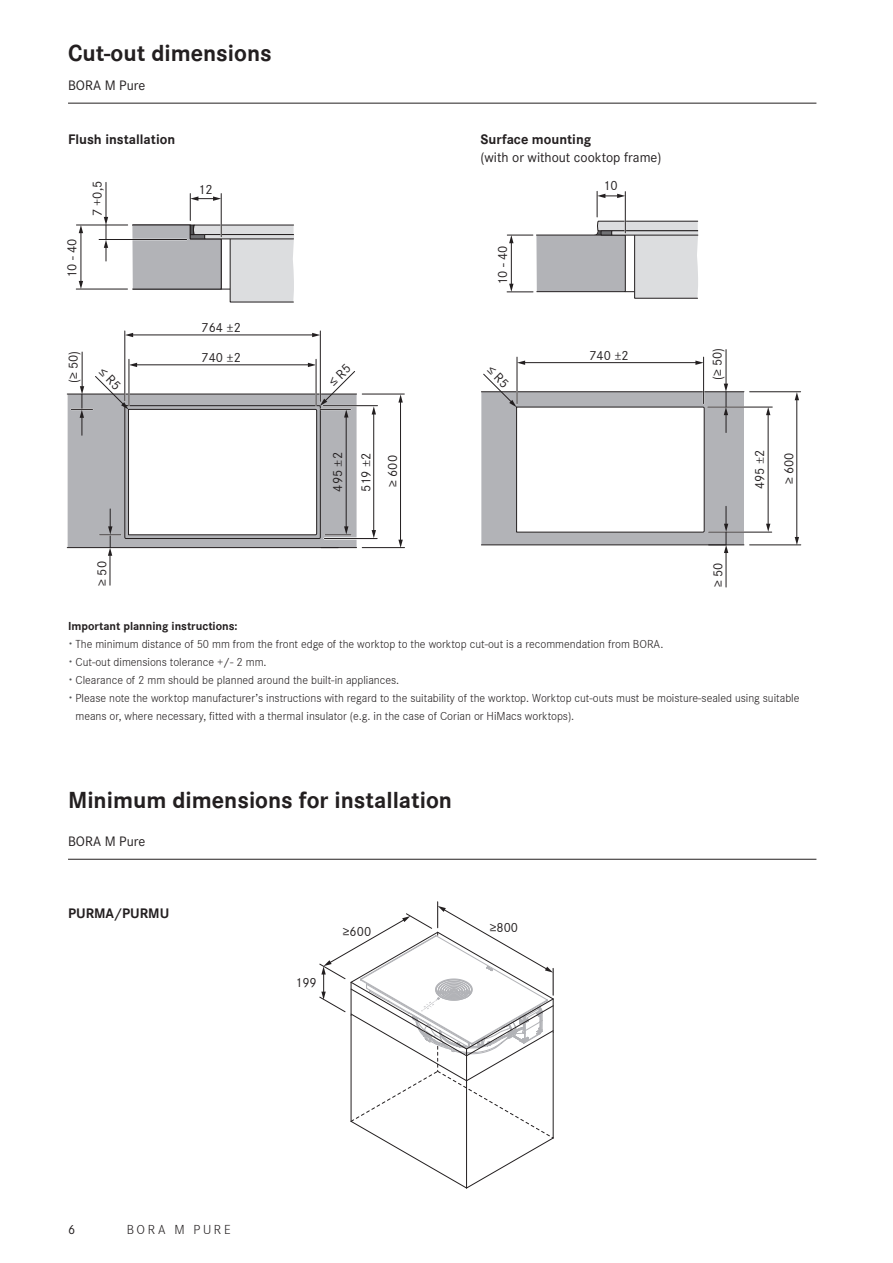
<style>
.page{position:relative;width:893px;height:1263px;background:#fff}
.page>*{position:absolute;margin:0;border:0;box-sizing:border-box;transform-origin:0 0}
._1_Artikelnummer{font:700 24px "Corporate S Global";color:#231f20}
.Grundtext{font:14.25px/18px "Corporate S Global";color:#231f20}
.Grundtext-2{font:700 14.25px "Corporate S Global";color:#231f20}
._2_Artikel_Langbezei{font:14.25px "Corporate S Global";color:#231f20}
.t1{font:13.5px/29.2px "Corporate S";color:#231f20;text-align:center}
.t2{font:300 13.5px "Corporate S Global";letter-spacing:.2em;color:#231f20}
.t3{font:13.5px "Corporate S Global";color:#231f20}
.t4{font:300 12px/18px "Corporate S Global";color:#231f20}
.Technik-Text{font:700 12px "Corporate S Global";color:#231f20}
.s1{font-weight:700}
</style>
<div class="page">
<div style="left:536px;top:235px;width:90px;height:57px;background:#b2b3b7;border:1px solid #231f20"></div>
<hr style="left:511px;top:242px;width:1px;height:43px;background:#231f20">
<svg style="left:507px;top:235px;width:26px;height:8px"></svg>
<svg style="left:507px;top:284px;width:26px;height:9px"></svg>
<svg style="left:594px;top:191px;width:104px;height:108px"></svg>
<hr style="left:703px;top:357px;width:1px;height:47px;background:#231f20">
<hr style="left:517px;top:357px;width:1px;height:47px;background:#231f20">
<hr style="left:750px;top:391px;width:51px;height:1px;background:#231f20">
<hr style="left:750px;top:545px;width:51px;height:1px;background:#231f20">
<hr style="left:796px;top:399px;width:1px;height:139px;background:#231f20">
<svg style="left:795px;top:392px;width:4px;height:8px"></svg>
<svg style="left:795px;top:537px;width:4px;height:8px"></svg>
<hr style="left:708px;top:407px;width:64px;height:1px;background:#231f20">
<hr style="left:708px;top:532px;width:64px;height:1px;background:#231f20">
<hr style="left:726px;top:551px;width:1px;height:36px;background:#231f20">
<hr style="left:726px;top:350px;width:1px;height:35px;background:#231f20">
<hr style="left:768px;top:414px;width:1px;height:111px;background:#231f20">
<svg style="left:766px;top:407px;width:4px;height:8px"></svg>
<svg style="left:766px;top:524px;width:4px;height:8px"></svg>
<hr style="left:67px;top:394px;width:290px;height:1px;background:#231f20">
<hr style="left:67px;top:547px;width:290px;height:1px;background:#231f20">
<hr style="left:323px;top:405px;width:54px;height:1px;background:#231f20">
<hr style="left:324px;top:538px;width:53px;height:1px;background:#231f20">
<hr style="left:373px;top:413px;width:1px;height:118px;background:#231f20">
<svg style="left:372px;top:406px;width:4px;height:8px"></svg>
<svg style="left:372px;top:530px;width:4px;height:8px"></svg>
<hr style="left:362px;top:394px;width:42px;height:1px;background:#231f20">
<hr style="left:362px;top:547px;width:43px;height:1px;background:#231f20">
<hr style="left:400px;top:401px;width:1px;height:140px;background:#231f20">
<svg style="left:398px;top:394px;width:5px;height:9px"></svg>
<svg style="left:398px;top:540px;width:5px;height:8px"></svg>
<hr style="left:110px;top:554px;width:1px;height:31px;background:#231f20">
<hr style="left:320px;top:331px;width:1px;height:70px;background:#231f20">
<hr style="left:125px;top:331px;width:1px;height:70px;background:#231f20">
<hr style="left:132px;top:335px;width:182px;height:1px;background:#231f20">
<svg style="left:312px;top:333px;width:8px;height:4px"></svg>
<svg style="left:125px;top:333px;width:8px;height:4px"></svg>
<hr style="left:316px;top:359px;width:1px;height:47px;background:#231f20">
<hr style="left:129px;top:359px;width:1px;height:47px;background:#231f20">
<hr style="left:82px;top:352px;width:1px;height:36px;background:#231f20">
<hr style="left:76px;top:225px;width:52px;height:1px;background:#231f20">
<hr style="left:99px;top:239px;width:88px;height:1px;background:#231f20">
<hr style="left:76px;top:289px;width:51px;height:1px;background:#231f20">
<hr style="left:81px;top:232px;width:1px;height:50px;background:#231f20">
<svg style="left:79px;top:225px;width:4px;height:8px"></svg>
<svg style="left:79px;top:281px;width:4px;height:8px"></svg>
<hr style="left:106px;top:182px;width:1px;height:36px;background:#231f20">
<svg style="left:104px;top:217px;width:4px;height:44px"></svg>
<svg style="left:132px;top:194px;width:162px;height:109px"></svg>
<svg style="left:319px;top:902px;width:235px;height:287px"></svg>
<hr style="left:68px;top:103px;width:748px;height:1px;background:#231f20">
<hr style="left:68px;top:859px;width:748px;height:1px;background:#231f20">
<svg style="left:481px;top:361px;width:263px;height:192px"></svg>
<svg style="left:68px;top:363px;width:289px;height:193px"></svg>
<p class="_1_Artikelnummer" style="left:68px;top:38px;width:205px">Cut-out dimensions</p>
<p class="_2_Artikel_Langbezei" style="left:68px;top:77px;width:79px">BORA M Pure</p>
<p class="Grundtext-2" style="left:68px;top:131px;width:109px">Flush installation</p>
<p class="t1" style="left:57px;top:278px;width:41px;rotate:-90deg">10 - 40</p>
<p class="t1" style="left:82px;top:216px;width:37px;rotate:-90deg">7 +0,5</p>
<p class="t1" style="left:198px;top:174px;width:16px">12</p>
<p class="t1" style="left:58px;top:383px;width:34px;rotate:-90deg">(≥ 50)</p>
<p class="t1" style="left:202px;top:312px;width:41px">764 ±2</p>
<p class="t1" style="left:202px;top:342px;width:41px">740 ±2</p>
<p class="t1" style="left:87px;top:586px;width:26px;rotate:-90deg">≥ 50</p>
<p class="t1" style="left:323px;top:492px;width:41px;rotate:-90deg">495 ±2</p>
<p class="t1" style="left:378px;top:487px;width:33px;rotate:-90deg">≥ 600</p>
<p class="t1" style="left:351px;top:492px;width:41px;rotate:-90deg">519 ±2</p>
<p class="Grundtext" style="left:480px;top:130px;width:182px"><span class="s1">Surface mounting<br></span>(with or without cooktop frame)</p>
<p class="t1" style="left:487px;top:285px;width:41px;rotate:-90deg">10 - 40</p>
<p class="t1" style="left:603px;top:170px;width:16px">10</p>
<p class="t1" style="left:589px;top:340px;width:41px">740 ±2</p>
<p class="t1" style="left:702px;top:380px;width:34px;rotate:-90deg">(≥ 50)</p>
<p class="t1" style="left:703px;top:587px;width:26px;rotate:-90deg">≥ 50</p>
<p class="t1" style="left:745px;top:489px;width:41px;rotate:-90deg">495 ±2 ≥ 600</p>
<p class="Technik-Text" style="left:68px;top:619px;width:171px">Important planning instructions:</p>
<p class="t4" style="left:68px;top:635px;width:597px"><sup>•</sup> The minimum distance of 50 mm from the front edge of the worktop to the worktop cut-out is a recommendation from BORA.</p>
<p class="t4" style="left:68px;top:653px;width:200px"><sup>•</sup> Cut-out dimensions tolerance +/- 2 mm.</p>
<p class="t4" style="left:68px;top:671px;width:333px"><sup>•</sup> Clearance of 2 mm should be planned around the built-in appliances.</p>
<p class="t4" style="left:75px;top:689px;width:725px;text-indent:-7px"><sup>•</sup> Please note the worktop manufacturer’s instructions with regard to the suitability of the worktop. Worktop cut-outs must be moisture-sealed using suitable means or, where necessary, fitted with a thermal insulator (e.g. in the case of Corian or HiMacs worktops).</p>
<p class="_1_Artikelnummer" style="left:68px;top:786px;width:386px">Minimum dimensions for installation</p>
<p class="_2_Artikel_Langbezei" style="left:68px;top:833px;width:79px">BORA M Pure</p>
<p class="Grundtext-2" style="left:68px;top:905px;width:103px">PURMA/PURMU</p>
<p class="t1" style="left:295px;top:967px;width:23px">199</p>
<p class="t1" style="left:343px;top:916px;width:30px">≥600</p>
<p class="t1" style="left:490px;top:912px;width:30px">≥800</p>
<p class="t3" style="left:68px;top:1221px;width:9px">6</p>
<p class="t2" style="left:127px;top:1220px;width:106px">BORA M PURE</p>
</div>
